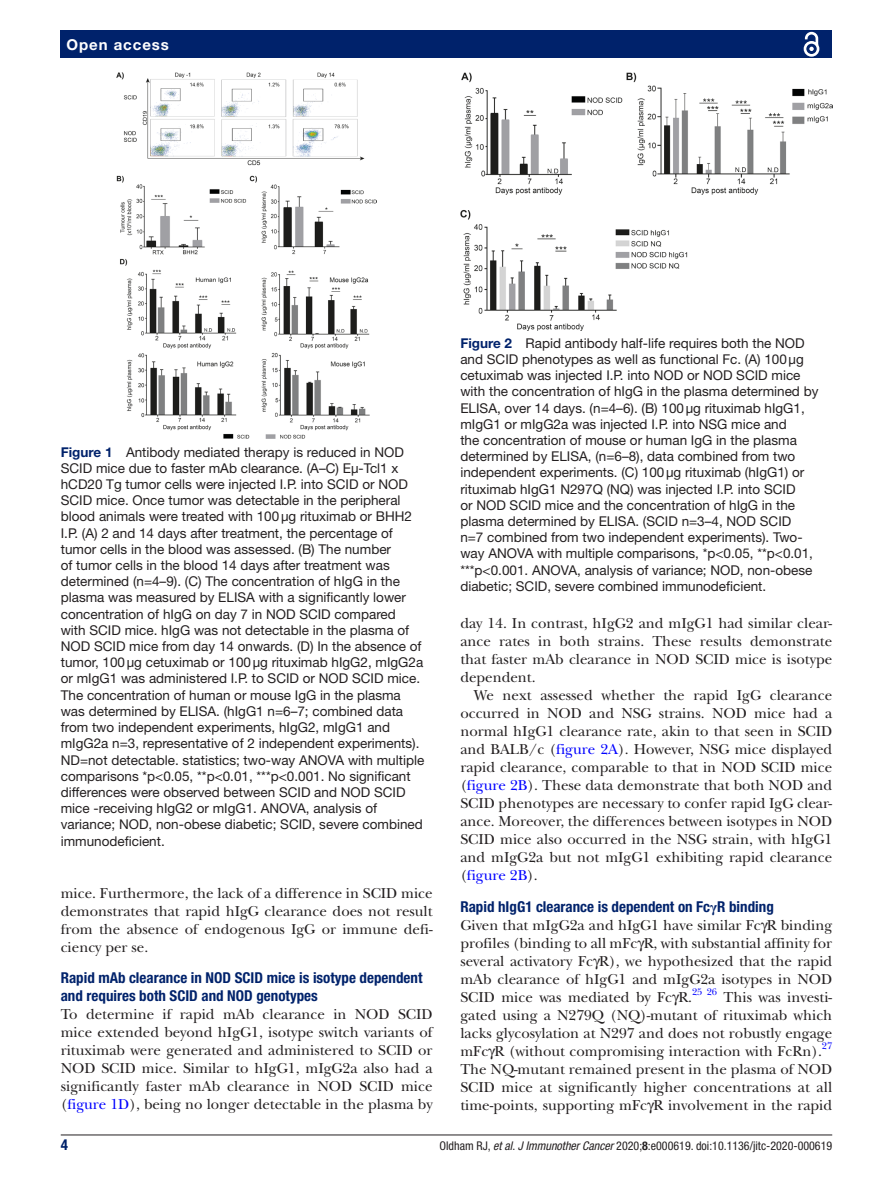
<style>
.page{position:relative;width:893px;height:1191px;background:#fff}
.page>*{position:absolute;margin:0;border:0;box-sizing:border-box;transform-origin:0 0}
.t1{font:15px/18px "New Baskerville";color:#231f20;text-align:justify}
.t2{font:700 condensed 15px/18px "Helvetica Neue LT Std";color:#00226b}
.t3{font:700 15px "Helvetica Neue LT Std";letter-spacing:.065em;color:#fff}
.t4{font:13.5px/16.2px "Helvetica Neue LT Std";color:#231f20}
.t5{font:condensed 12px "Helvetica Neue LT Std";color:#231f20}
.t6{font:9.9px "New Baskerville";color:#00f}
.s1{font-weight:700;color:#00226b}
.s2{color:#00f}
.s3{font-family:"Times New Roman";font-stretch:normal}
.s4{font-style:italic}
.s5{font-weight:700}
</style>
<div class="page">
<hr style="left:61px;top:1134px;width:771px;height:1px;background:#231f20">
<div style="left:61px;top:31px;width:771px;height:27px;background:#00226b"></div>
<svg style="left:803px;top:31px;width:17px;height:26px"></svg>
<img style="left:460px;top:73px;width:372px;height:257px">
<img style="left:117px;top:73px;width:260px;height:366px">
<p class="t3" style="left:66px;top:35px;width:104px">Open access</p>
<p class="t4" style="left:61px;top:443px;width:365px"><span class="s1">Figure 1</span> Antibody mediated therapy is reduced in NOD SCID mice due to faster mAb clearance. (A–C) Eµ-Tcl1 x hCD20 Tg tumor cells were injected I.P. into SCID or NOD SCID mice. Once tumor was detectable in the peripheral blood animals were treated with 100µg rituximab or BHH2<br>I.P. (A) 2 and 14 days after treatment, the percentage of tumor cells in the blood was assessed. (B) The number<br>of tumor cells in the blood 14 days after treatment was determined (n=4–9). (C) The concentration of hIgG in the plasma was measured by ELISA with a significantly lower concentration of hIgG on day 7 in NOD SCID compared<br>with SCID mice. hIgG was not detectable in the plasma of NOD SCID mice from day 14 onwards. (D) In the absence of tumor, 100µg cetuximab or 100µg rituximab hIgG2, mIgG2a or mIgG1 was administered I.P. to SCID or NOD SCID mice.<br>The concentration of human or mouse IgG in the plasma was determined by ELISA. (hIgG1 n=6–7; combined data from two independent experiments, hIgG2, mIgG1 and mIgG2a n=3, representative of 2 independent experiments).<br>ND=not detectable. statistics; two-way ANOVA with multiple comparisons *p&lt;0.05, **p&lt;0.01, ***p&lt;0.001. No significant differences were observed between SCID and NOD SCID mice -receiving hIgG2 or mIgG1. ANOVA, analysis of variance; NOD, non-obese diabetic; SCID, severe combined immunodeficient.</p>
<p class="t1" style="left:61px;top:884px;width:373px">mice. Furthermore, the lack of a difference in SCID mice demonstrates that rapid hIgG clearance does not result from the absence of endogenous IgG or immune defi&shy;ciency per se.</p>
<p class="t2" style="left:61px;top:968px;width:154px">Rapid mAb clearance in NOD</p>
<p class="t2" style="left:61px;top:968px;width:363px;text-indent:174px">SCID mice is isotype dependent and requires both SCID and NOD</p>
<p class="t2" style="left:256px;top:986px;width:63px">genotypes</p>
<p class="t1" style="left:61px;top:1005px;width:373px">To determine if rapid mAb clearance in NOD SCID mice extended beyond hIgG1, isotype switch variants of rituximab were generated and administered to SCID or NOD SCID mice. Similar to hIgG1, mIgG2a also had a significantly faster mAb clearance in NOD SCID mice (<span class="s2">figure 1D</span>), being no longer detectable in the plasma by</p>
<p class="t4" style="left:460px;top:335px;width:360px"><span class="s1">Figure 2</span> Rapid antibody half-life requires both the NOD and SCID phenotypes as well as functional Fc. (A) 100µg cetuximab was injected I.P. into NOD or NOD SCID mice with the concentration of hIgG in the plasma determined by ELISA, over 14 days. (n=4–6). (B) 100µg rituximab hIgG1, mIgG1 or mIgG2a was injected I.P. into NSG mice and<br>the concentration of mouse or human IgG in the plasma determined by ELISA, (n=6–8), data combined from two independent experiments. (C) 100µg rituximab (hIgG1) or rituximab hIgG1 N297Q (NQ) was injected I.P. into SCID<br>or NOD SCID mice and the concentration of hIgG in the plasma determined by ELISA. (SCID n=3–4, NOD SCID<br>n=7 combined from two independent experiments). Two&shy;way ANOVA with multiple comparisons, *p&lt;0.05, **p&lt;0.01, ***p&lt;0.001. ANOVA, analysis of variance; NOD, non-obese diabetic; SCID, severe combined immunodeficient.</p>
<p class="t1" style="left:460px;top:614px;width:373px">day 14. In contrast, hIgG2 and mIgG1 had similar clear&shy;ance rates in both strains. These results demonstrate that faster mAb clearance in NOD SCID mice is isotype dependent.</p>
<p class="t1" style="left:460px;top:686px;width:373px;text-indent:13px">We next assessed whether the rapid IgG clearance occurred in NOD and NSG strains. NOD mice had a normal hIgG1 clearance rate, akin to that seen in SCID and BALB/c (<span class="s2">figure 2A</span>). However, NSG mice displayed rapid clearance, comparable to that in NOD SCID mice (<span class="s2">figure 2B</span>). These data demonstrate that both NOD and SCID phenotypes are necessary to confer rapid IgG clear&shy;ance. Moreover, the differences between isotypes in NOD SCID mice also occurred in the NSG strain, with hIgG1 and mIgG2a but not mIgG1 exhibiting rapid clearance (<span class="s2">figure 2B</span>).</p>
<p class="t2" style="left:460px;top:897px;width:315px">Rapid hIgG1 clearance is dependent on Fc<span class="s3">γ</span>R binding</p>
<p class="t1" style="left:460px;top:916px;width:373px">Given that mIgG2a and hIgG1 have similar Fc R binding profiles (binding to all mFc R, with substantial affinity for several activatory Fc R), we hypothesized that the rapid mAb clearance of hIgG1 and mIgG2a isotypes in NOD SCID mice was mediated by Fc R.<sup>25</sup> <sup>26</sup> This was investi&shy;gated using a N279Q (NQ)-mutant of rituximab which lacks glycosylation at N297 and does not robustly engage mFc R (without compromising interaction with FcRn).</p>
<p class="t6" style="left:822px;top:1040px;width:12px">27</p>
<p class="t1" style="left:460px;top:1060px;width:373px">The NQ-mutant remained present in the plasma of NOD SCID mice at significantly higher concentrations at all time-points, supporting mFc R involvement in the rapid</p>
<p class="t2" style="left:61px;top:1135px;width:9px">4</p>
<p class="t5" style="left:439px;top:1138px;width:394px">Oldham RJ, <span class="s4">et al</span>. <span class="s4">J Immunother Cancer</span> 2020;<span class="s5">8</span>:e000619. doi:10.1136/jitc-2020-000619</p>
</div>
